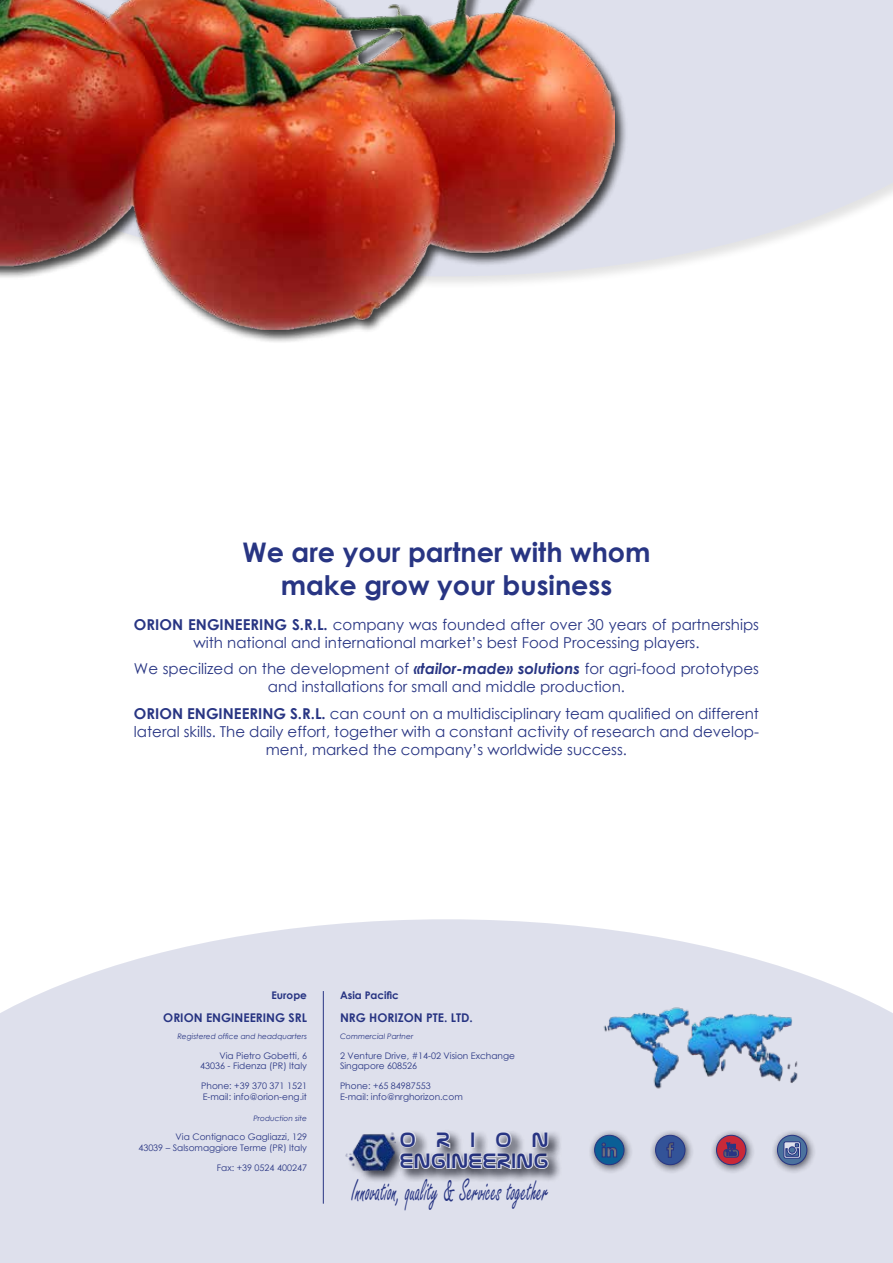
<style>
.page{position:relative;width:893px;height:1263px;background:#fff}
.page>*{position:absolute;margin:0;border:0;box-sizing:border-box;transform-origin:0 0}
.t1{font:33.75px "Freestyle Script";color:#283583;scale:.57 1}
.t2{font:700 27px/32.4px "Century Gothic";color:#283583;text-align:center}
.t3{font:21px "Nasalization Rg";letter-spacing:.025em;color:#283583}
.t4{font:15px/18px "Century Gothic";color:#283583;text-align:center}
.t5{font:700 12px "Century Gothic";color:#283583}
.t6{font:700 10.5px "Century Gothic";color:#283583}
.t7{font:9px/10.8px "Century Gothic";color:#283583}
.t8{font:italic 7.5px "Century Gothic";color:#283583}
.s1{font-weight:700}
.s2{font-weight:700;font-style:italic}
</style>
<div class="page">
<svg style="left:0;top:919px;width:893px;height:344px;background:#d7dbe8"></svg>
<svg style="left:628px;top:0;width:265px;height:271px;background:#e2e3ed"></svg>
<div style="left:0;top:0;width:628px;height:344px;background:#000;opacity:.75"></div>
<img style="left:0;top:0;width:614px;height:330px">
<h2 class="t2" style="left:242px;top:535px;width:410px">We are your partner with whom make grow your business</h2>
<p class="t4" style="left:134px;top:615px;width:627px"><span class="s1">ORION ENGINEERING S.R.L.</span> company was founded after over 30 years of partnerships with national and international market’s best Food Processing players.</p>
<p class="t4" style="left:134px;top:660px;width:627px">We specilized on the development of <span class="s2">«tailor-made» solutions</span> for agri-food prototypes and installations for small and middle production.</p>
<p class="t4" style="left:134px;top:704px;width:627px"><span class="s1">ORION ENGINEERING S.R.L.</span> can count on a multidisciplinary team qualified on different lateral skills. The daily effort, together with a constant activity of research and develop&shy;ment, marked the company’s worldwide success.</p>
<p class="t6" style="left:272px;top:987px;width:37px">Europe</p>
<p class="t5" style="left:163px;top:1008px;width:145px">ORION ENGINEERING SRL</p>
<p class="t8" style="left:177px;top:1031px;width:131px">Registered office and headquarters</p>
<p class="t7" style="left:200px;top:1050px;width:108px;text-align:right">Via Pietro Gobetti, 6<br>43036 - Fidenza (PR) Italy</p>
<p class="t7" style="left:201px;top:1080px;width:107px">Phone: +39 370 371 1521<br>E-mail: info@orion-eng.it</p>
<p class="t8" style="left:253px;top:1113px;width:55px">Production site</p>
<p class="t7" style="left:138px;top:1132px;width:170px;text-align:right">Via Contignaco Gagliazzi, 129<br>43039 – Salsomaggiore Terme (PR) Italy</p>
<p class="t7" style="left:217px;top:1162px;width:92px">Fax: +39 0524 400247</p>
<p class="t6" style="left:340px;top:987px;width:61px">Asia Pacific</p>
<p class="t5" style="left:340px;top:1008px;width:134px">NRG HORIZON PTE. LTD.</p>
<p class="t8" style="left:340px;top:1031px;width:75px">Commercial Partner</p>
<p class="t7" style="left:340px;top:1050px;width:176px">2 Venture Drive, #14-02 Vision Exchange<br>Singapore 608526</p>
<p class="t7" style="left:340px;top:1080px;width:124px">Phone: +65 84987553<br>E-mail: info@nrghorizon.com</p>
<h3 class="t3" style="left:400px;top:1127px;width:150px">O R I O N</h3>
<h1 class="t1" style="left:352px;top:1172px;width:347px">Innovation, quality &amp; Services together</h1>
<h3 class="t3" style="left:400px;top:1148px;width:150px">ENGINEERING</h3>
</div>
